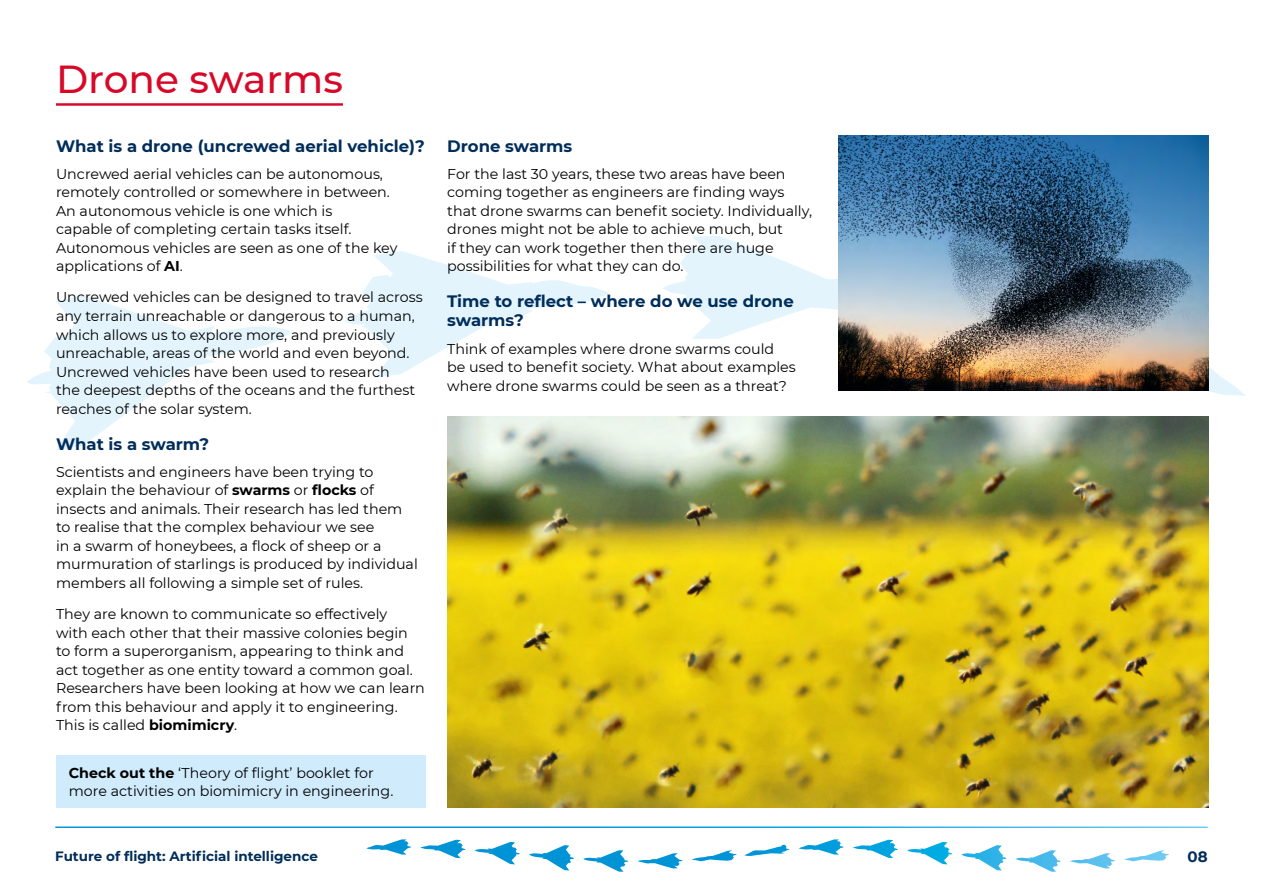
<style>
.page{position:relative;width:1263px;height:893px;background:#fff}
.page>*{position:absolute;margin:0;border:0;box-sizing:border-box;transform-origin:0 0}
.t1{font:500 39px "Montserrat";color:#d70929}
.t2{font:700 16.5px/19.2px "Montserrat";color:#002d5a}
.t3{font:700 15px "Montserrat";color:#002d5a}
.t4{font:14.25px/18.6px "Montserrat";color:#000}
.t5{font:700 13.5px "Montserrat";color:#002d5a}
.s1{font-weight:700}
</style>
<div class="page">
<svg style="left:27px;top:236px;width:1218px;height:319px"></svg>
<svg style="left:744px;top:839px;width:208px;height:25px"></svg>
<hr style="left:56px;top:103px;width:287px;height:3px;background:#d70929">
<img style="left:838px;top:136px;width:370px;height:254px">
<img style="left:447px;top:416px;width:761px;height:392px">
<div style="left:56px;top:755px;width:370px;height:53px;background:#d0ebfc"></div>
<h1 class="t1" style="left:56px;top:52px;width:288px">Drone swarms</h1>
<p class="t2" style="left:56px;top:135px;width:370px">What is a drone (uncrewed aerial vehicle)?</p>
<p class="t4" style="left:56px;top:164px;width:343px">Uncrewed aerial vehicles can be autonomous, remotely controlled or somewhere in between.<br>An autonomous vehicle is one which is<br>capable of completing certain tasks itself.<br>Autonomous vehicles are seen as one of the key applications of <span class="s1">AI</span>.</p>
<p class="t4" style="left:56px;top:288px;width:368px">Uncrewed vehicles can be designed to travel across any terrain unreachable or dangerous to a human, which allows us to explore more, and previously unreachable, areas of the world and even beyond.<br>Uncrewed vehicles have been used to research<br>the deepest depths of the oceans and the furthest reaches of the solar system.</p>
<p class="t2" style="left:56px;top:433px;width:155px">What is a swarm?</p>
<p class="t4" style="left:56px;top:462px;width:363px">Scientists and engineers have been trying to explain the behaviour of <span class="s1">swarms</span> or <span class="s1">flocks</span> of insects and animals. Their research has led them to realise that the complex behaviour we see<br>in a swarm of honeybees, a flock of sheep or a murmuration of starlings is produced by individual members all following a simple set of rules.</p>
<p class="t4" style="left:56px;top:604px;width:370px">They are known to communicate so effectively<br>with each other that their massive colonies begin to form a superorganism, appearing to think and act together as one entity toward a common goal.<br>Researchers have been looking at how we can learn from this behaviour and apply it to engineering.<br>This is called <span class="s1">biomimicry</span>.</p>
<p class="t4" style="left:69px;top:763px;width:326px"><span class="s1">Check out the</span> ‘Theory of flight’ booklet for more activities on biomimicry in engineering.</p>
<p class="t2" style="left:447px;top:135px;width:127px">Drone swarms</p>
<p class="t4" style="left:447px;top:164px;width:366px">For the last 30 years, these two areas have been coming together as engineers are finding ways that drone swarms can benefit society. Individually, drones might not be able to achieve much, but<br>if they can work together then there are huge possibilities for what they can do.</p>
<p class="t2" style="left:447px;top:291px;width:348px">Time to reflect – where do we use drone swarms?</p>
<p class="t4" style="left:447px;top:339px;width:350px">Think of examples where drone swarms could be used to benefit society. What about examples where drone swarms could be seen as a threat?</p>
<p class="t5" style="left:55px;top:847px;width:264px">Future of flight: Artificial intelligence</p>
<p class="t3" style="left:1187px;top:846px;width:22px">08</p>
</div>
